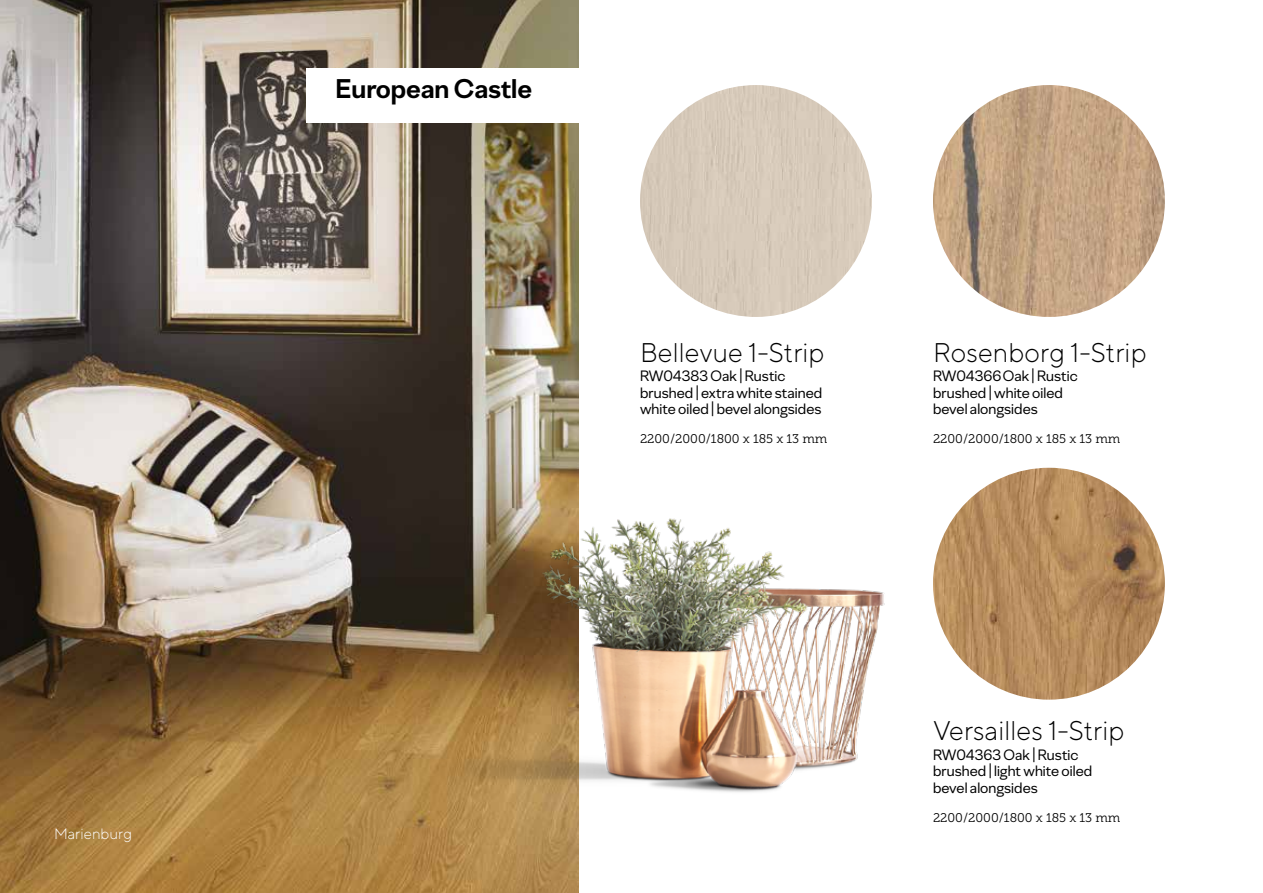
<style>
.page{position:relative;width:1263px;height:893px;background:#fff}
.page>*{position:absolute;margin:0;border:0;box-sizing:border-box;transform-origin:0 0}
.t1{font:300 27px "TT Norms";color:#000}
.t2{font:700 27px "Amorim Sans";color:#000}
.t3{font:15px/16.5px "Amorim Sans";letter-spacing:.005em;color:#000}
.t4{font:300 15px "TT Norms";color:#fff}
.t5{font:12.6px "Museo Slab 300";color:#000}
</style>
<div class="page">
<img style="left:933px;top:85px;width:232px;height:232px;border-radius:116px">
<img style="left:933px;top:468px;width:232px;height:232px;border-radius:116px">
<img style="left:0;top:0;width:579px;height:893px">
<div style="left:307px;top:68px;width:416px;height:54px;background:#fff"></div>
<img style="left:334px;top:502px;width:551px;height:310px">
<div style="left:640px;top:85px;width:232px;height:232px;background:#d7caba;border-radius:116px"></div>
<p class="t4" style="left:54px;top:824px;width:80px">Marienburg</p>
<h1 class="t2" style="left:335px;top:71px;width:198px">European Castle</h1>
<h1 class="t1" style="left:640px;top:336px;width:186px">Bellevue 1-Strip</h1>
<p class="t3" style="left:640px;top:367px;width:184px">RW04383 Oak | Rustic brushed | extra white stained white oiled | bevel alongsides</p>
<p class="t5" style="left:640px;top:432px;width:189px">2200/2000/1800 x 185 x 13 mm</p>
<h1 class="t1" style="left:933px;top:336px;width:215px">Rosenborg 1-Strip</h1>
<p class="t3" style="left:933px;top:367px;width:146px">RW04366Oak | Rustic brushed | white oiled bevel alongsides</p>
<p class="t5" style="left:933px;top:432px;width:189px">2200/2000/1800 x 185 x 13 mm</p>
<h1 class="t1" style="left:933px;top:714px;width:193px">Versailles 1-Strip</h1>
<p class="t3" style="left:933px;top:746px;width:161px">RW04363 Oak | Rustic brushed | light white oiled bevel alongsides</p>
<p class="t5" style="left:933px;top:810px;width:189px">2200/2000/1800 x 185 x 13 mm</p>
</div>
